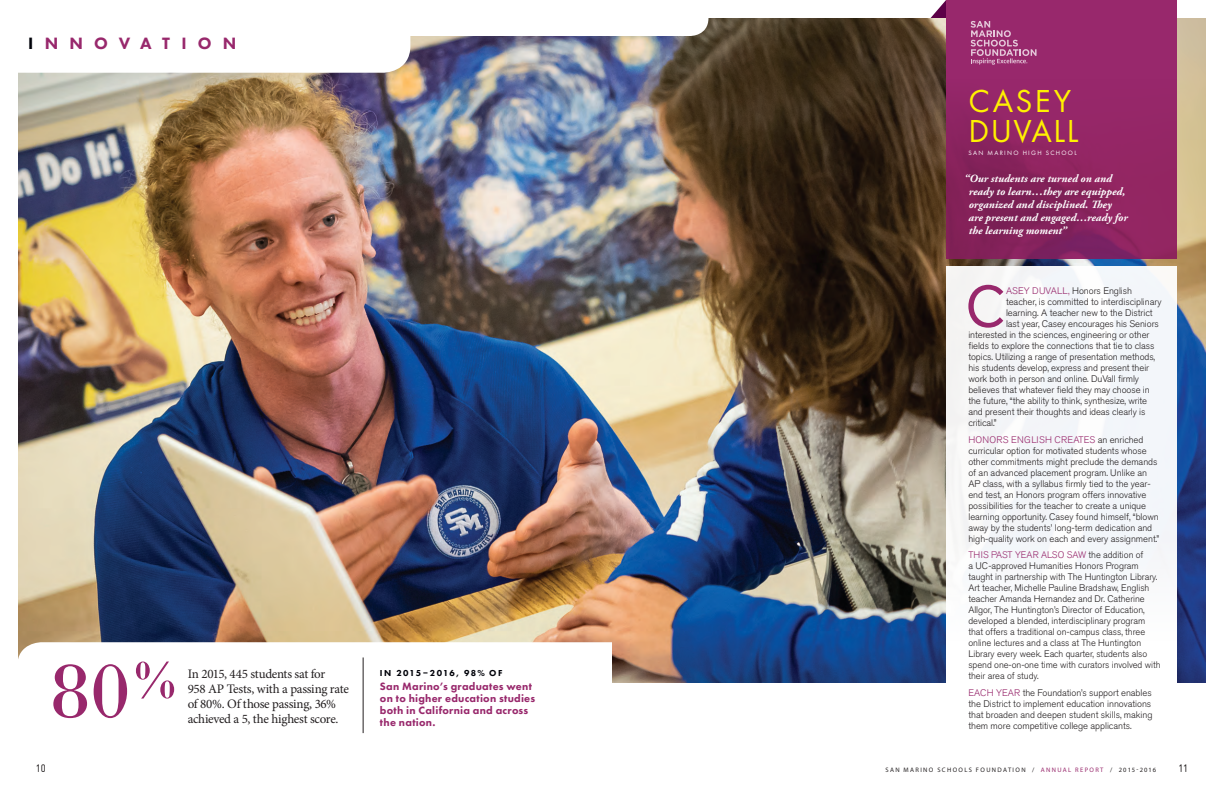
<style>
.page{position:relative;width:1224px;height:792px;background:#fff}
.page>*{position:absolute;margin:0;border:0;box-sizing:border-box;transform-origin:0 0}
.t1{font:82px "Bodoni";color:#98286c}
.t2{font:62.1px "Neuzeit Gro";color:#98286c}
.t3{font:33px/30px "Futura PT";letter-spacing:.045em;color:#fff101}
.t4{font:800 17px "Futura PT";letter-spacing:.66em;color:#98286c}
.Profile_Statements{font:13px/15px "Minion Pro";letter-spacing:-.02em;color:#231f20}
.t5{font:12px "Miso";color:#231f20}
.Profile_Quotes{font:italic 700 11px/13px "Adobe Garamond Pro";letter-spacing:.005em;color:#fff}
.Profile_Facts{font:800 11px/11.8px "Futura PT";letter-spacing:.02em;color:#98286c}
.t6{font:300 9.5px/11px "Akzidenz Grotesk Std";letter-spacing:-.005em;color:#231f20}
.t7{font:800 9px "Futura PT";letter-spacing:.15em;color:#010209}
.t8{font:6.5px "Myriad Pro";letter-spacing:.21em;color:#231f20}
.t9{font:6.5px "Futura PT";letter-spacing:.2em;color:#fff}
.s1{color:#010209}
.s2{color:#98286c}
</style>
<div class="page">
<img style="left:18px;top:18px;width:1188px;height:665px">
<svg style="left:946px;top:0;width:230px;height:258px;background:#8f2563"></svg>
<div style="left:946px;top:266px;width:230px;height:486px;background:#f5f6fa"></div>
<div style="left:946px;top:442px;width:230px;height:244px;background:#fff"></div>
<svg style="left:971px;top:21px;width:66px;height:44px;background:#a94d85"></svg>
<svg style="left:18px;top:642px;width:594px;height:52px"></svg>
<svg style="left:18px;top:18px;width:690px;height:55px"></svg>
<hr style="left:363px;top:657px;width:1px;height:76px;background:#231f20">
<p class="t4" style="left:28px;top:33px;width:210px"><span class="s1">I</span>NNOVATION</p>
<p class="t1" style="left:50px;top:642px;width:131px">80<sup>%</sup></p>
<p class="Profile_Statements" style="left:188px;top:666px;width:163px">In 2015, 445 students sat for<br>958 AP Tests, with a passing rate of 80%. Of those passing, 36% achieved a 5, the highest score.</p>
<p class="t7" style="left:380px;top:668px;width:124px">IN 2015–2016, 98% OF</p>
<p class="Profile_Facts" style="left:380px;top:680px;width:157px">San Marino’s graduates went on to higher education studies both in California and across the nation.</p>
<p class="t3" style="left:969px;top:85px;width:112px">CASEY<br>DUVALL</p>
<p class="t9" style="left:968px;top:149px;width:110px">SAN MARINO HIGH SCHOOL</p>
<p class="Profile_Quotes" style="left:969px;top:173px;width:161px;text-indent:-5px">“Our students are turned on and ready to learn...they are equipped, organized and disciplined. They are present and engaged...ready for the learning moment”</p>
<p class="t2" style="left:966px;top:273px;width:41px">C</p>
<p class="t6" style="left:1006px;top:285px;width:128px"><span class="s2">ASEY DUVALL,</span> Honors English</p>
<p class="t6" style="left:1006px;top:296px;width:157px">teacher, is committed to interdisciplinary</p>
<p class="t6" style="left:1006px;top:307px;width:148px">learning. A teacher new to the District</p>
<p class="t6" style="left:1006px;top:318px;width:154px">last year, Casey encourages his Seniors</p>
<p class="t6" style="left:968px;top:329px;width:183px">interested in the sciences, engineering or other</p>
<p class="t6" style="left:968px;top:340px;width:187px">fields to explore the connections that tie to class</p>
<p class="t6" style="left:968px;top:351px;width:188px">topics. Utilizing a range of presentation methods,</p>
<p class="t6" style="left:968px;top:362px;width:182px">his students develop, express and present their</p>
<p class="t6" style="left:968px;top:373px;width:172px">work both in person and online. DuVall firmly</p>
<p class="t6" style="left:968px;top:384px;width:183px">believes that whatever field they may choose in</p>
<p class="t6" style="left:968px;top:395px;width:180px">the future, “the ability to think, synthesize, write</p>
<p class="t6" style="left:968px;top:406px;width:179px">and present their thoughts and ideas clearly is</p>
<p class="t6" style="left:968px;top:417px;width:30px">critical.”</p>
<p class="t6" style="left:968px;top:434px;width:192px"><span class="s2">HONORS ENGLISH CREATES</span> an enriched curricular option for motivated students whose other commitments might preclude the demands of an advanced placement program. Unlike an AP class, with a syllabus firmly tied to the year&shy;end test, an Honors program offers innovative possibilities for the teacher to create a unique learning opportunity. Casey found himself, “blown away by the students’ long-term dedication and high-quality work on each and every assignment.”</p>
<p class="t6" style="left:968px;top:550px;width:194px"><span class="s2">THIS PAST YEAR ALSO SAW</span> the addition of<br>a UC-approved Humanities Honors Program taught in partnership with The Huntington Library.<br>Art teacher, Michelle Pauline Bradshaw, English teacher Amanda Hernandez and Dr. Catherine Allgor, The Huntington’s Director of Education, developed a blended, interdisciplinary program that offers a traditional on-campus class, three online lectures and a class at The Huntington Library every week. Each quarter, students also spend one-on-one time with curators involved with their area of study.</p>
<p class="t6" style="left:968px;top:688px;width:186px"><span class="s2">EACH YEAR</span> the Foundation’s support enables the District to implement education innovations that broaden and deepen student skills, making them more competitive college applicants.</p>
<p class="t5" style="left:36px;top:762px;width:11px">10</p>
<p class="t8" style="left:885px;top:766px;width:272px">SAN MARINO SCHOOLS FOUNDATION / <span class="s2">ANNUAL REPORT</span> / 2015-2016</p>
<p class="t5" style="left:1179px;top:762px;width:11px">11</p>
</div>
